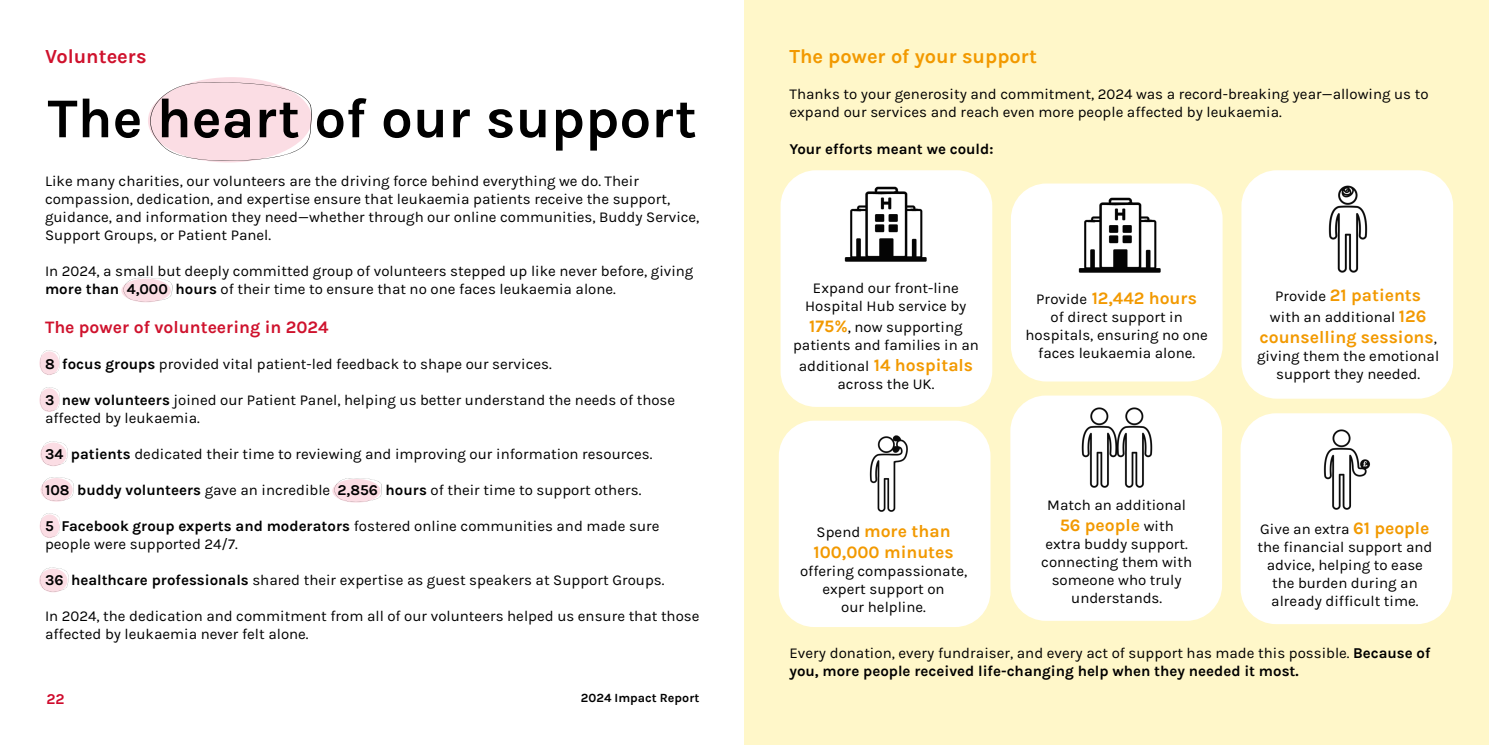
<style>
.page{position:relative;width:1489px;height:745px;background:#fff}
.page>*{position:absolute;margin:0;border:0;box-sizing:border-box;transform-origin:0 0}
.t1{font:700 56.25px "Karla";color:#000}
.t2{font:700 20px "Karla";color:#f29900}
.t3{font:700 20px "Karla";color:#cf122d}
.t4{font:700 17.5px/21px "Karla";color:#f29900}
.t5{font:700 17.5px "Karla";color:#cf122d}
.t6{font:15px/18px "Karla";color:#000}
.t7{font:700 15px "Karla";color:#000}
.t8{font:700 15px "Karla";color:#cf0a2c}
.t9{font:700 12.5px "Karla";color:#000}
.s1{font-weight:700}
.s2{font-weight:700;font-size:17.5px;color:#f29900}
.s3{font-weight:400;font-size:15px;color:#000}
</style>
<div class="page">
<svg style="left:148px;top:77px;width:164px;height:86px"></svg>
<div style="left:744px;top:0;width:744px;height:744px;background:#fff7c9"></div>
<div style="left:1240px;top:413px;width:211px;height:210px;background:#fff;border-radius:35px"></div>
<div style="left:1010px;top:395px;width:211px;height:225px;background:#fff;border-radius:35px"></div>
<div style="left:778px;top:420px;width:212px;height:206px;background:#fff;border-radius:35px"></div>
<div style="left:1241px;top:170px;width:211px;height:228px;background:#fff;border-radius:35px"></div>
<div style="left:1010px;top:183px;width:212px;height:198px;background:#fff;border-radius:35px"></div>
<div style="left:780px;top:170px;width:212px;height:236px;background:#fff;border-radius:35px"></div>
<div style="left:332px;top:478px;width:48px;height:24px;background:#fbdde4;border-radius:50%"></div>
<svg style="left:334px;top:478px;width:48px;height:23px"></svg>
<div style="left:121px;top:278px;width:50px;height:24px;background:#fbdde4;border-radius:50%"></div>
<svg style="left:123px;top:277px;width:49px;height:24px"></svg>
<svg style="left:39px;top:568px;width:28px;height:24px"></svg>
<svg style="left:40px;top:567px;width:28px;height:24px"></svg>
<svg style="left:40px;top:513px;width:20px;height:24px"></svg>
<svg style="left:41px;top:477px;width:32px;height:24px"></svg>
<svg style="left:42px;top:477px;width:32px;height:23px"></svg>
<svg style="left:40px;top:442px;width:27px;height:24px"></svg>
<svg style="left:41px;top:441px;width:26px;height:24px"></svg>
<svg style="left:40px;top:387px;width:20px;height:24px"></svg>
<svg style="left:39px;top:351px;width:20px;height:24px"></svg>
<svg style="left:40px;top:350px;width:20px;height:24px"></svg>
<img style="left:844px;top:186px;width:83px;height:76px">
<img style="left:1078px;top:197px;width:83px;height:76px">
<img style="left:1328px;top:185px;width:40px;height:88px">
<img style="left:869px;top:435px;width:39px;height:77px">
<img style="left:1081px;top:407px;width:21px;height:81px">
<img style="left:1102px;top:407px;width:51px;height:81px">
<img style="left:1323px;top:429px;width:47px;height:81px">
<h2 class="t3" style="left:45px;top:45px;width:103px">Volunteers</h2>
<h1 class="t1" style="left:48px;top:86px;width:650px">The heart of our support</h1>
<p class="t6" style="left:45px;top:172px;width:656px">Like many charities, our volunteers are the driving force behind everything we do. Their compassion, dedication, and expertise ensure that leukaemia patients receive the support, guidance, and information they need—whether through our online communities, Buddy Service, Support Groups, or Patient Panel.</p>
<p class="t6" style="left:45px;top:262px;width:650px">In 2024, a small but deeply committed group of volunteers stepped up like never before, giving <span class="s1">more than 4,000 hours</span> of their time to ensure that no one faces leukaemia alone.</p>
<p class="t5" style="left:45px;top:317px;width:285px">The power of volunteering in 2024</p>
<p class="t6" style="left:45px;top:355px;width:508px"><span class="s1">8 focus groups</span> provided vital patient-led feedback to shape our services.</p>
<p class="t6" style="left:45px;top:391px;width:631px"><span class="s1">3 new volunteers</span> joined our Patient Panel, helping us better understand the needs of those affected by leukaemia.</p>
<p class="t6" style="left:45px;top:445px;width:609px"><span class="s1">34 patients</span> dedicated their time to reviewing and improving our information resources.</p>
<p class="t6" style="left:45px;top:481px;width:598px"><span class="s1">108 buddy volunteers</span> gave an incredible <span class="s1">2,856 hours</span> of their time to support others.</p>
<p class="t6" style="left:45px;top:517px;width:616px"><span class="s1">5 Facebook group experts and moderators</span> fostered online communities and made sure people were supported 24/7.</p>
<p class="t6" style="left:45px;top:571px;width:621px"><span class="s1">36 healthcare professionals</span> shared their expertise as guest speakers at Support Groups.</p>
<p class="t6" style="left:45px;top:607px;width:656px">In 2024, the dedication and commitment from all of our volunteers helped us ensure that those affected by leukaemia never felt alone.</p>
<p class="t8" style="left:47px;top:690px;width:20px">22</p>
<p class="t9" style="left:581px;top:690px;width:120px">2024 Impact Report</p>
<h2 class="t2" style="left:789px;top:45px;width:249px">The power of your support</h2>
<p class="t6" style="left:789px;top:86px;width:640px">Thanks to your generosity and commitment, 2024 was a record-breaking year—allowing us to expand our services and reach even more people affected by leukaemia.</p>
<p class="t7" style="left:789px;top:140px;width:205px">Your efforts meant we could:</p>
<p class="t6" style="left:805px;top:278px;width:163px;text-align:center">Expand our front-line<br>Hospital Hub service by</p>
<p class="t6" style="left:793px;top:317px;width:187px;text-align:center"><span class="s2">175%</span>, now supporting patients and families in an</p>
<p class="t4" style="left:798px;top:354px;width:176px"><span class="s3">additional</span> 14 hospitals</p>
<p class="t6" style="left:837px;top:374px;width:99px">across the UK.</p>
<p class="t4" style="left:813px;top:520px;width:142px"><span class="s3">Spend</span> more than<br>100,000 minutes</p>
<p class="t6" style="left:800px;top:561px;width:169px;text-align:center">offering compassionate, expert support on<br>our helpline.</p>
<p class="t4" style="left:1036px;top:287px;width:162px"><span class="s3">Provide</span> 12,442 hours</p>
<p class="t6" style="left:1025px;top:308px;width:184px;text-align:center">of direct support in hospitals, ensuring no one faces leukaemia alone.</p>
<p class="t6" style="left:1047px;top:496px;width:140px">Match an additional</p>
<p class="t4" style="left:1059px;top:514px;width:115px">56 people <span class="s3">with</span></p>
<p class="t6" style="left:1041px;top:535px;width:152px;text-align:center">extra buddy support. connecting them with someone who truly understands.</p>
<p class="t4" style="left:1275px;top:284px;width:147px"><span class="s3">Provide</span> 21 patients</p>
<p class="t6" style="left:1269px;top:307px;width:158px">with an additional <span class="s2">126</span></p>
<p class="t4" style="left:1259px;top:326px;width:179px">counselling sessions<span class="s3">,</span></p>
<p class="t6" style="left:1256px;top:346px;width:183px;text-align:center">giving them the emotional support they needed.</p>
<p class="t6" style="left:1257px;top:520px;width:176px;text-align:center">Give an extra <span class="s2">61 people </span>the financial support and advice, helping to ease the burden during an already difficult time.</p>
<p class="t6" style="left:789px;top:644px;width:642px">Every donation, every fundraiser, and every act of support has made this possible. <span class="s1">Because of you, more people received life-changing help when they needed it most.</span></p>
</div>
